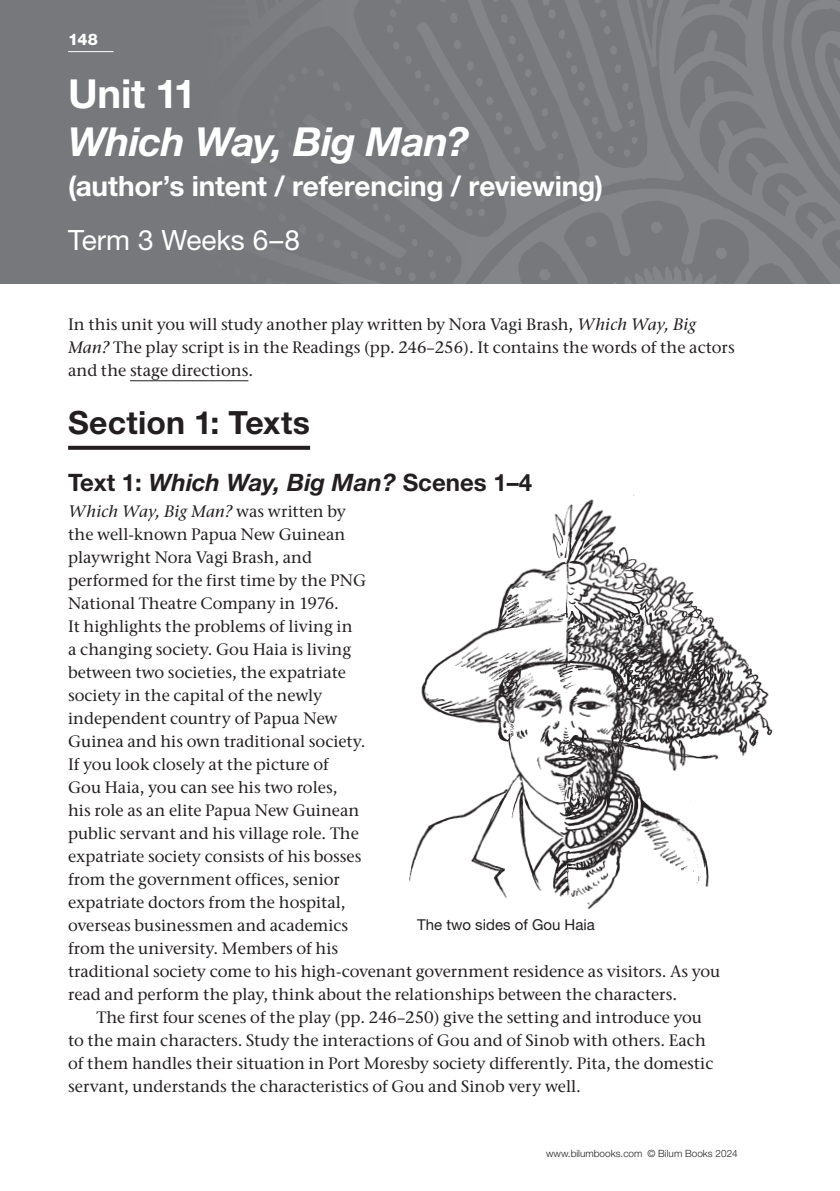
<style>
.page{position:relative;width:840px;height:1191px;background:#fff}
.page>*{position:absolute;margin:0;border:0;box-sizing:border-box;transform-origin:0 0}
.unit_head_smaller{font:italic 700 40px "Helvetica Neue LT Std";letter-spacing:-.015em;color:#fff}
.unit_head_smaller-2{font:700 40px "Helvetica Neue LT Std";letter-spacing:-.005em;color:#fff}
.a_head{font:700 32px "Helvetica Neue LT Std";letter-spacing:.005em;color:#231f20}
.unit_subhead_smaller{font:700 28px "Helvetica Neue LT Std";letter-spacing:-.005em;color:#fff}
.term_week_number_smaller{font:28px "Helvetica Neue LT Std";color:#fff}
.b_head{font:italic 700 24px "Helvetica Neue LT Std";color:#231f20}
.body_text_fo{font:500 16.4px/23px "Stone Serif ITC Pro";color:#231f20}
.body_text_indent{font:500 16.4px/23px "Stone Serif ITC Pro";color:#231f20}
.t1{font:800 16px "Helvetica Neue LT Std";color:#fff}
.t2{font:15px "Helvetica Neue LT Std";color:#231f20}
.t3{font:300 10px "Helvetica Neue LT Std";color:#231f20}
.s1{font-style:italic}
.s2{font-style:normal}
</style>
<div class="page">
<img style="left:0;top:0;width:838px;height:283px">
<img style="left:409px;top:495px;width:364px;height:414px">
<hr style="left:68px;top:51px;width:45px;height:1px;background:#fff">
<hr style="left:130px;top:380px;width:118px;height:1px;background:#231f20">
<svg style="left:68px;top:446px;width:242px;height:4px"></svg>
<p class="t1" style="left:68px;top:30px;width:31px">148</p>
<p class="unit_head_smaller-2" style="left:68px;top:69px;width:129px">Unit 11</p>
<p class="unit_head_smaller" style="left:68px;top:117px;width:402px">Which Way, Big Man?</p>
<p class="unit_subhead_smaller" style="left:68px;top:169px;width:536px">(author’s intent / referencing / reviewing)</p>
<p class="term_week_number_smaller" style="left:68px;top:223px;width:233px">Term 3 Weeks 6–8</p>
<p class="body_text_fo" style="left:68px;top:313px;width:667px">In this unit you will study another play written by Nora Vagi Brash, <span class="s1">Which Way, Big<br>Man?</span> The play script is in the Readings (pp. 246–256). It contains the words of the actors and the stage directions.</p>
<p class="a_head" style="left:68px;top:403px;width:243px">Section 1: Texts</p>
<p class="b_head" style="left:68px;top:468px;width:465px"><span class="s2">Text 1:</span> Which Way, Big Man? <span class="s2">Scenes 1–4</span></p>
<p class="body_text_fo" style="left:68px;top:500px;width:653px"><span class="s1">Which Way, Big Man?</span> was written by<br>the well-known Papua New Guinean<br>playwright Nora Vagi Brash, and<br>performed for the first time by the PNG<br>National Theatre Company in 1976.<br>It highlights the problems of living in<br>a changing society. Gou Haia is living<br>between two societies, the expatriate<br>society in the capital of the newly<br>independent country of Papua New<br>Guinea and his own traditional society.<br>If you look closely at the picture of<br>Gou Haia, you can see his two roles,<br>his role as an elite Papua New Guinean<br>public servant and his village role. The<br>expatriate society consists of his bosses<br>from the government offices, senior<br>expatriate doctors from the hospital,<br>overseas businessmen and academics<br>from the university. Members of his<br>traditional society come to his high-covenant government residence as visitors. As you read and perform the play, think about the relationships between the characters.</p>
<p class="body_text_indent" style="left:68px;top:1006px;width:646px;text-indent:28px">The first four scenes of the play (pp. 246–250) give the setting and introduce you to the main characters. Study the interactions of Gou and of Sinob with others. Each of them handles their situation in Port Moresby society differently. Pita, the domestic servant, understands the characteristics of Gou and Sinob very well.</p>
<p class="t2" style="left:417px;top:916px;width:179px">The two sides of Gou Haia</p>
<p class="t3" style="left:546px;top:1147px;width:193px">www.bilumbooks.com © Bilum Books 2024</p>
</div>
